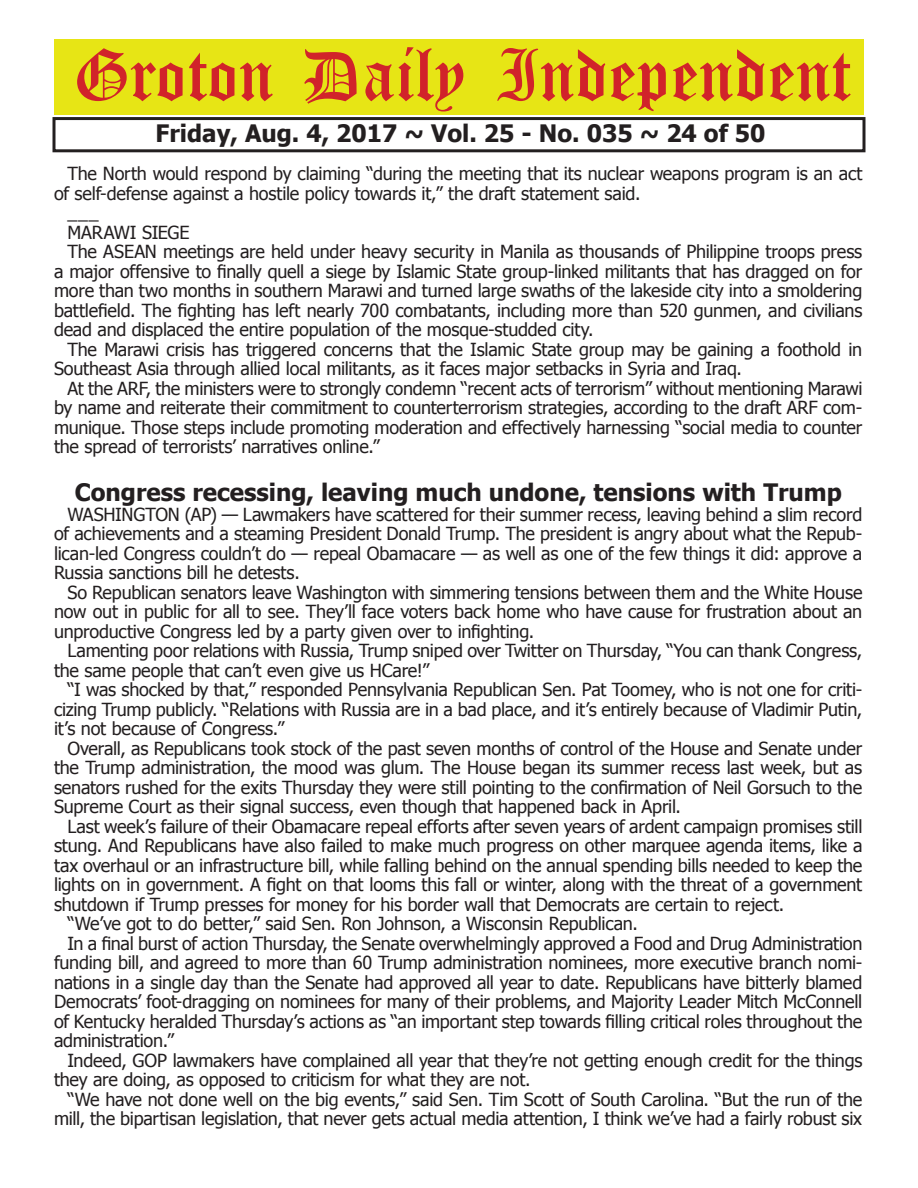
<style>
.page{position:relative;width:918px;height:1188px;background:#fff}
.page>*{position:absolute;margin:0;border:0;box-sizing:border-box;transform-origin:0 0}
.t1{font:54px "Old English Five";color:#d1232a}
.t2{font:700 24px "Tahoma";color:#231f20}
.t3{font:18px/19.5px "Tahoma";letter-spacing:-.015em;color:#231f20;text-align:justify}
</style>
<div class="page">
<div style="left:52px;top:117px;width:814px;height:35px;border:3px solid #231f20"></div>
<div style="left:54px;top:40px;width:810px;height:75px;background:#e7e515"></div>
<h1 class="t1" style="left:73px;top:50px;width:779px">Groton Daily Independent</h1>
<h2 class="t2" style="left:156px;top:116px;width:611px">Friday, Aug. 4, 2017 ~ Vol. 25 - No. 035 ~ 24 of 50</h2>
<p class="t3" style="left:68px;top:163px;width:796px">The North would respond by claiming “during the meeting that its nuclear weapons program is an act</p>
<p class="t3" style="left:54px;top:182px;width:588px">of self-defense against a hostile policy towards it,” the draft statement said.</p>
<p class="t3" style="left:68px;top:202px;width:33px">___</p>
<p class="t3" style="left:68px;top:221px;width:124px">MARAWI SIEGE</p>
<p class="t3" style="left:68px;top:241px;width:796px">The ASEAN meetings are held under heavy security in Manila as thousands of Philippine troops press</p>
<p class="t3" style="left:54px;top:260px;width:810px">a major offensive to finally quell a siege by Islamic State group-linked militants that has dragged on for</p>
<p class="t3" style="left:54px;top:280px;width:810px">more than two months in southern Marawi and turned large swaths of the lakeside city into a smoldering</p>
<p class="t3" style="left:54px;top:299px;width:810px">battlefield. The fighting has left nearly 700 combatants, including more than 520 gunmen, and civilians</p>
<p class="t3" style="left:54px;top:319px;width:541px">dead and displaced the entire population of the mosque-studded city.</p>
<p class="t3" style="left:68px;top:338px;width:796px">The Marawi crisis has triggered concerns that the Islamic State group may be gaining a foothold in</p>
<p class="t3" style="left:54px;top:358px;width:689px">Southeast Asia through allied local militants, as it faces major setbacks in Syria and Iraq.</p>
<p class="t3" style="left:68px;top:377px;width:796px">At the ARF, the ministers were to strongly condemn “recent acts of terrorism” without mentioning Marawi</p>
<p class="t3" style="left:54px;top:397px;width:810px">by name and reiterate their commitment to counterterrorism strategies, according to the draft ARF com-</p>
<p class="t3" style="left:54px;top:416px;width:810px">munique. Those steps include promoting moderation and effectively harnessing “social media to counter</p>
<p class="t3" style="left:54px;top:436px;width:327px">the spread of terrorists’ narratives online.”</p>
<h2 class="t2" style="left:75px;top:476px;width:769px">Congress recessing, leaving much undone, tensions with Trump</h2>
<p class="t3" style="left:54px;top:504px;width:810px;text-indent:14px">WASHINGTON (AP) — Lawmakers have scattered for their summer recess, leaving behind a slim record of achievements and a steaming President Donald Trump. The president is angry about what the Repub&shy;lican-led Congress couldn’t do — repeal Obamacare — as well as one of the few things it did: approve a Russia sanctions bill he detests.</p>
<p class="t3" style="left:54px;top:582px;width:810px;text-indent:14px">So Republican senators leave Washington with simmering tensions between them and the White House now out in public for all to see. They’ll face voters back home who have cause for frustration about an unproductive Congress led by a party given over to infighting.</p>
<p class="t3" style="left:54px;top:640px;width:810px;text-indent:14px">Lamenting poor relations with Russia, Trump sniped over Twitter on Thursday, “You can thank Congress, the same people that can’t even give us HCare!”</p>
<p class="t3" style="left:54px;top:679px;width:810px;text-indent:14px">“I was shocked by that,” responded Pennsylvania Republican Sen. Pat Toomey, who is not one for criti&shy;cizing Trump publicly. “Relations with Russia are in a bad place, and it’s entirely because of Vladimir Putin, it’s not because of Congress.”</p>
<p class="t3" style="left:54px;top:738px;width:810px;text-indent:14px">Overall, as Republicans took stock of the past seven months of control of the House and Senate under the Trump administration, the mood was glum. The House began its summer recess last week, but as senators rushed for the exits Thursday they were still pointing to the confirmation of Neil Gorsuch to the Supreme Court as their signal success, even though that happened back in April.</p>
<p class="t3" style="left:68px;top:816px;width:796px">Last week’s failure of their Obamacare repeal efforts after seven years of ardent campaign promises still</p>
<p class="t3" style="left:54px;top:835px;width:810px">stung. And Republicans have also failed to make much progress on other marquee agenda items, like a</p>
<p class="t3" style="left:54px;top:855px;width:810px">tax overhaul or an infrastructure bill, while falling behind on the annual spending bills needed to keep the</p>
<p class="t3" style="left:54px;top:874px;width:810px">lights on in government. A fight on that looms this fall or winter, along with the threat of a government</p>
<p class="t3" style="left:54px;top:894px;width:732px">shutdown if Trump presses for money for his border wall that Democrats are certain to reject.</p>
<p class="t3" style="left:68px;top:913px;width:572px">“We’ve got to do better,” said Sen. Ron Johnson, a Wisconsin Republican.</p>
<p class="t3" style="left:68px;top:933px;width:796px">In a final burst of action Thursday, the Senate overwhelmingly approved a Food and Drug Administration</p>
<p class="t3" style="left:54px;top:952px;width:810px">funding bill, and agreed to more than 60 Trump administration nominees, more executive branch nomi-</p>
<p class="t3" style="left:54px;top:972px;width:810px">nations in a single day than the Senate had approved all year to date. Republicans have bitterly blamed</p>
<p class="t3" style="left:54px;top:991px;width:810px">Democrats’ foot-dragging on nominees for many of their problems, and Majority Leader Mitch McConnell</p>
<p class="t3" style="left:54px;top:1011px;width:810px">of Kentucky heralded Thursday’s actions as “an important step towards filling critical roles throughout the</p>
<p class="t3" style="left:54px;top:1030px;width:122px">administration.”</p>
<p class="t3" style="left:68px;top:1050px;width:796px">Indeed, GOP lawmakers have complained all year that they’re not getting enough credit for the things</p>
<p class="t3" style="left:54px;top:1069px;width:478px">they are doing, as opposed to criticism for what they are not.</p>
<p class="t3" style="left:68px;top:1089px;width:796px">“We have not done well on the big events,” said Sen. Tim Scott of South Carolina. “But the run of the</p>
<p class="t3" style="left:54px;top:1108px;width:810px">mill, the bipartisan legislation, that never gets actual media attention, I think we’ve had a fairly robust six</p>
</div>
